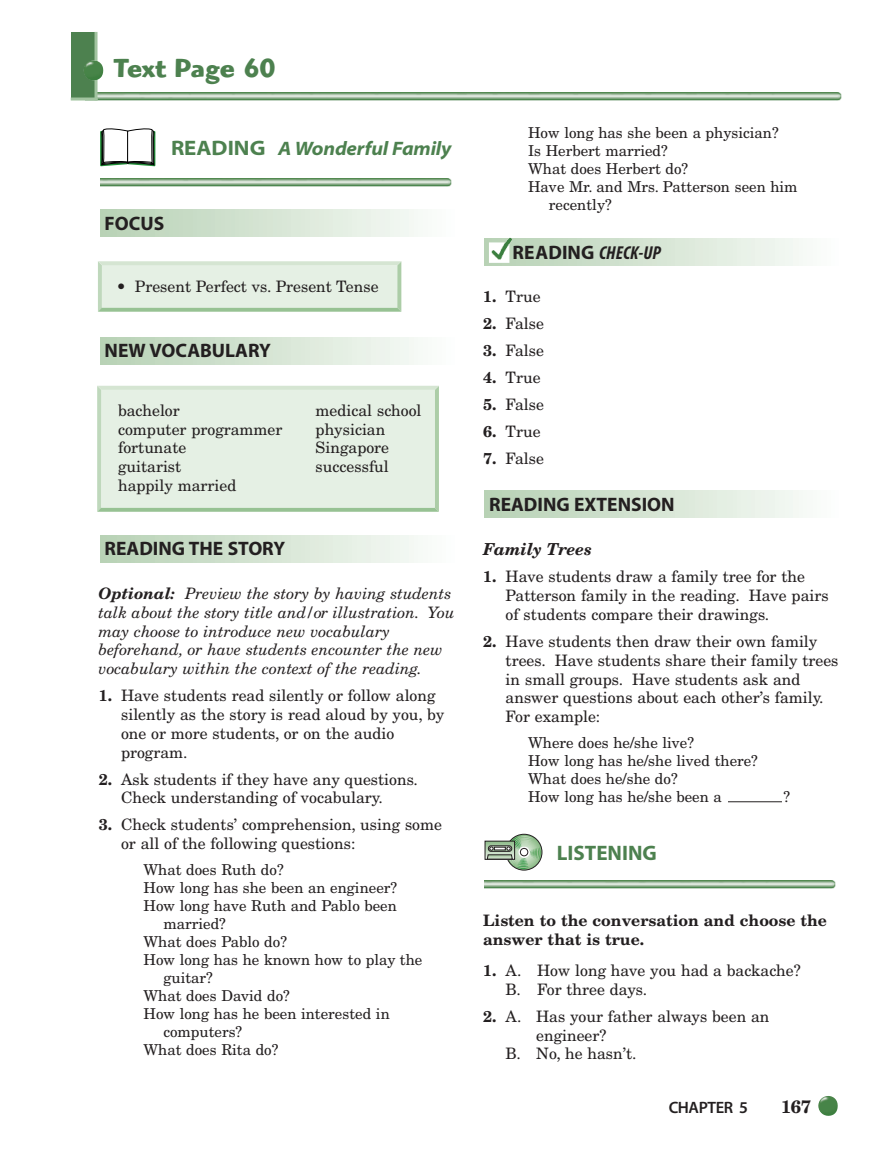
<style>
.page{position:relative;width:891px;height:1176px;background:#fff}
.page>*{position:absolute;margin:0;border:0;box-sizing:border-box;transform-origin:0 0}
.t1{font:700 27px "Highlander";color:#4d814f}
.t2{font:21px "Myriad MM 700 600";color:#4d814f}
.t3{font:19.5px "Myriad MM 700 600";color:#231f20}
.t4{font:19.5px "Myriad MM It 700 700";letter-spacing:-.01em;color:#4d814f}
.t5{font:18.75px "Myriad MM It 700 300";color:#231f20}
.t6{font:700 18px "New Century Schlbk";color:#231f20}
.t7{font:italic 700 16.5px "New Century Schlbk";color:#231f20}
.t8{font:16.5px "Myriad MM 565 600";letter-spacing:-.025em;color:#231f20}
.t9{font:15.75px/18.8px "New Century Schlbk";color:#231f20}
.t10{font:italic 15.75px/18.8px "New Century Schlbk";color:#231f20}
.t11{font:700 15.75px/18.8px "New Century Schlbk";color:#231f20}
.t12{font:15px/18px "New Century Schlbk";color:#231f20}
.s1{font-family:"Myriad MM 700 700";font-size:21px}
.s2{font-weight:700}
.s3{font-family:"Myriad MM 700 600";font-size:19.5px}
</style>
<div class="page">
<img style="left:818px;top:1096px;width:20px;height:19px">
<img style="left:85px;top:93px;width:756px;height:8px">
<div style="left:71px;top:32px;width:26px;height:68px;background:#4d814f"></div>
<hr style="left:95px;top:32px;width:3px;height:68px;background:#a2c4a0">
<hr style="left:71px;top:97px;width:27px;height:3px;background:#a2c4a0">
<img style="left:85px;top:60px;width:18px;height:20px">
<svg style="left:98px;top:261px;width:303px;height:51px;background:#bad6b7"></svg>
<div style="left:102px;top:265px;width:295px;height:43px;background:#e5f0e4"></div>
<svg style="left:97px;top:386px;width:342px;height:126px;background:#b8d5b5"></svg>
<div style="left:101px;top:390px;width:334px;height:118px;background:#e5f0e4"></div>
<hr style="left:728px;top:801px;width:54px;height:1px;background:#231f20">
<img style="left:485px;top:880px;width:351px;height:9px">
<div style="left:506px;top:834px;width:36px;height:36px;border:1px solid #231f20;border-radius:50%"></div>
<svg style="left:486px;top:835px;width:55px;height:34px"></svg>
<div style="left:485px;top:491px;width:354px;height:27px;background:linear-gradient(to right,#b6d0b3,#fbfdfb)"></div>
<div style="left:485px;top:239px;width:354px;height:27px;background:linear-gradient(to right,#b6d0b3,#fbfdfb)"></div>
<div style="left:100px;top:535px;width:354px;height:27px;background:linear-gradient(to right,#b6d0b3,#fbfdfb)"></div>
<div style="left:100px;top:337px;width:354px;height:27px;background:linear-gradient(to right,#b6d0b3,#fbfdfb)"></div>
<img style="left:100px;top:178px;width:351px;height:9px">
<svg style="left:100px;top:128px;width:55px;height:38px"></svg>
<div style="left:100px;top:210px;width:354px;height:27px;background:linear-gradient(to right,#b6d0b3,#fbfdfb)"></div>
<img style="left:489px;top:238px;width:23px;height:25px">
<h1 class="t1" style="left:114px;top:59px;width:163px">Text Page 60</h1>
<p class="t4" style="left:171px;top:141px;width:282px"><span class="s1">READING</span> A Wonderful Family</p>
<p class="t3" style="left:105px;top:216px;width:61px">FOCUS</p>
<p class="t9" style="left:117px;top:279px;width:264px">• Present Perfect vs. Present Tense</p>
<p class="t3" style="left:105px;top:343px;width:168px">NEW VOCABULARY</p>
<p class="t9" style="left:118px;top:402px;width:63px">bachelor</p>
<p class="t9" style="left:316px;top:402px;width:107px">medical school</p>
<p class="t9" style="left:118px;top:421px;width:166px">computer programmer</p>
<p class="t9" style="left:316px;top:421px;width:71px">physician</p>
<p class="t9" style="left:118px;top:440px;width:70px">fortunate</p>
<p class="t9" style="left:316px;top:440px;width:75px">Singapore</p>
<p class="t9" style="left:118px;top:458px;width:65px">guitarist</p>
<p class="t9" style="left:316px;top:458px;width:75px">successful</p>
<p class="t9" style="left:118px;top:477px;width:120px">happily married</p>
<p class="t3" style="left:105px;top:541px;width:182px">READING THE STORY</p>
<p class="t10" style="left:99px;top:585px;width:358px"><span class="s2">Optional:</span> Preview the story by having students talk about the story title and/or illustration. You may choose to introduce new vocabulary beforehand, or have students encounter the new vocabulary within the context of the reading.</p>
<p class="t9" style="left:121px;top:687px;width:325px;text-indent:-22px"><span class="s2">1.</span> Have students read silently or follow along silently as the story is read aloud by you, by one or more students, or on the audio program.</p>
<p class="t9" style="left:121px;top:771px;width:298px;text-indent:-22px"><span class="s2">2.</span> Ask students if they have any questions.<br>Check understanding of vocabulary.</p>
<p class="t9" style="left:121px;top:816px;width:322px;text-indent:-22px"><span class="s2">3.</span> Check students’ comprehension, using some or all of the following questions:</p>
<p class="t12" style="left:144px;top:862px;width:142px">What does Ruth do?</p>
<p class="t12" style="left:144px;top:880px;width:255px">How long has she been an engineer?</p>
<p class="t12" style="left:144px;top:898px;width:255px">How long have Ruth and Pablo been</p>
<p class="t12" style="left:163px;top:916px;width:64px">married?</p>
<p class="t12" style="left:144px;top:934px;width:145px">What does Pablo do?</p>
<p class="t12" style="left:144px;top:952px;width:280px">How long has he known how to play the</p>
<p class="t12" style="left:163px;top:970px;width:51px">guitar?</p>
<p class="t12" style="left:144px;top:988px;width:148px">What does David do?</p>
<p class="t12" style="left:144px;top:1006px;width:248px">How long has he been interested in</p>
<p class="t12" style="left:163px;top:1024px;width:80px">computers?</p>
<p class="t12" style="left:144px;top:1042px;width:136px">What does Rita do?</p>
<p class="t12" style="left:528px;top:125px;width:252px">How long has she been a physician?</p>
<p class="t12" style="left:528px;top:143px;width:141px">Is Herbert married?</p>
<p class="t12" style="left:528px;top:161px;width:162px">What does Herbert do?</p>
<p class="t12" style="left:528px;top:179px;width:271px">Have Mr. and Mrs. Patterson seen him</p>
<p class="t12" style="left:549px;top:197px;width:64px">recently?</p>
<p class="t5" style="left:513px;top:246px;width:150px"><span class="s3">READING</span> CHECK-UP</p>
<p class="t9" style="left:483px;top:289px;width:59px"><span class="s2">1.</span> True</p>
<p class="t9" style="left:483px;top:316px;width:62px"><span class="s2">2.</span> False</p>
<p class="t9" style="left:483px;top:343px;width:62px"><span class="s2">3.</span> False</p>
<p class="t9" style="left:483px;top:370px;width:59px"><span class="s2">4.</span> True</p>
<p class="t9" style="left:483px;top:397px;width:62px"><span class="s2">5.</span> False</p>
<p class="t9" style="left:483px;top:424px;width:59px"><span class="s2">6.</span> True</p>
<p class="t9" style="left:483px;top:451px;width:62px"><span class="s2">7.</span> False</p>
<p class="t3" style="left:489px;top:497px;width:187px">READING EXTENSION</p>
<p class="t7" style="left:483px;top:543px;width:110px">Family Trees</p>
<p class="t9" style="left:506px;top:569px;width:325px;text-indent:-22px"><span class="s2">1.</span> Have students draw a family tree for the<br>Patterson family in the reading. Have pairs of students compare their drawings.</p>
<p class="t9" style="left:506px;top:633px;width:334px;text-indent:-22px"><span class="s2">2.</span> Have students then draw their own family trees. Have students share their family trees in small groups. Have students ask and answer questions about each other’s family.<br>For example:</p>
<p class="t12" style="left:528px;top:735px;width:231px">Where does he/she live?<br>How long has he/she lived there?<br>What does he/she do?<br>How long has he/she been a</p>
<p class="t12" style="left:783px;top:789px;width:8px">?</p>
<h2 class="t2" style="left:557px;top:844px;width:102px">LISTENING</h2>
<p class="t11" style="left:483px;top:912px;width:345px">Listen to the conversation and choose the answer that is true.</p>
<p class="t9" style="left:506px;top:962px;width:297px;text-indent:-22px"><span class="s2">1.</span> A. How long have you had a backache?<br>B. For three days.</p>
<p class="t9" style="left:483px;top:1008px;width:288px"><span class="s2">2.</span> A. Has your father always been an</p>
<p class="t9" style="left:536px;top:1027px;width:72px">engineer?</p>
<p class="t9" style="left:506px;top:1045px;width:132px">B. No, he hasn’t.</p>
<p class="t8" style="left:669px;top:1101px;width:81px">CHAPTER 5</p>
<p class="t6" style="left:781px;top:1100px;width:31px">167</p>
</div>
